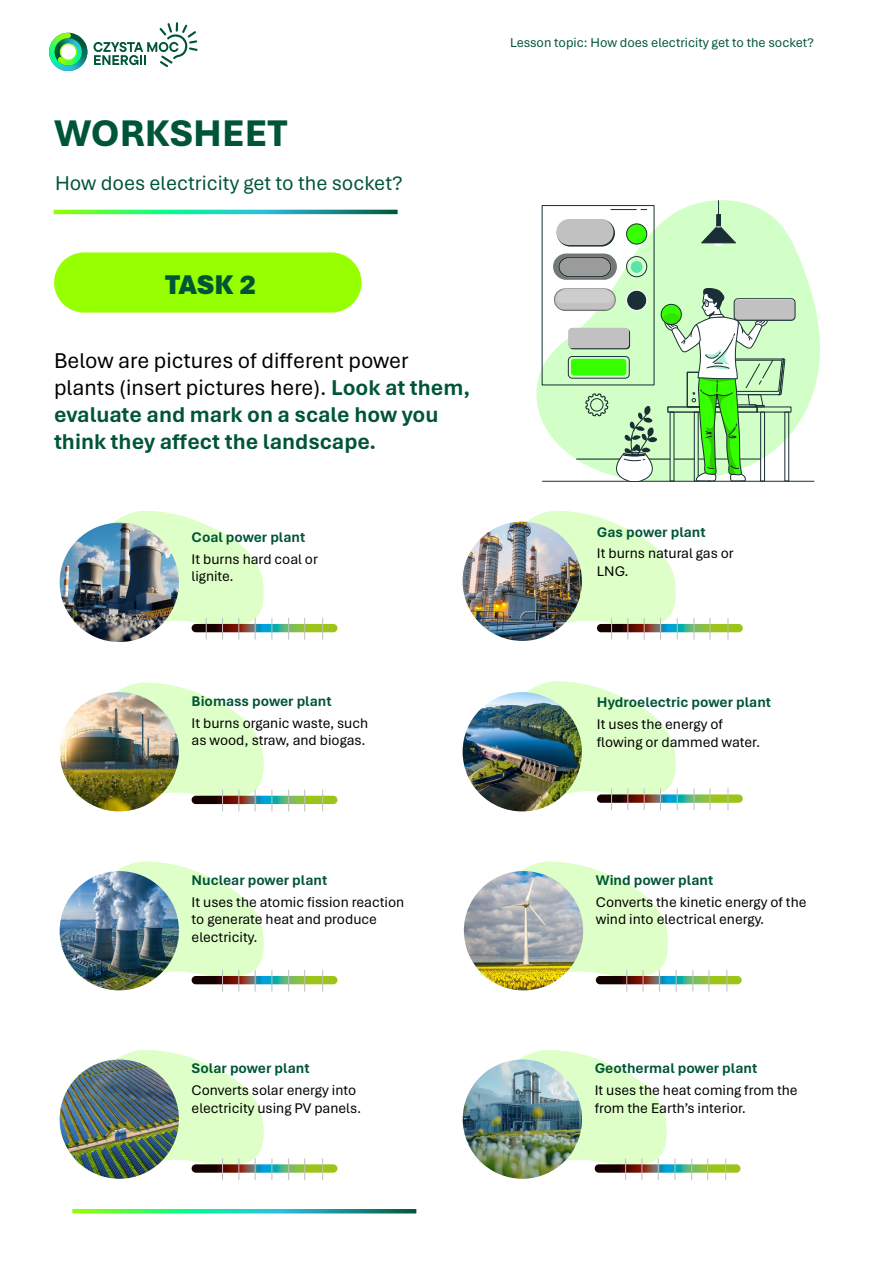
<style>
.page{position:relative;width:893px;height:1263px;background:#fff}
.page>*{position:absolute;margin:0;border:0;box-sizing:border-box;transform-origin:0 0}
.t1{font:800 39px "Aptos";color:#005537}
.t2{font:900 28.5px "Aptos";color:#005537}
.t3{font:700 22.5px/27px "Aptos";color:#005537}
.t4{font:21px "Aptos";color:#005537}
.t5{font:14.7px/17.7px "Aptos";color:#000}
.t6{font:700 14.7px "Aptos";color:#005537}
.t7{font:13.5px "Aptos";color:#005537}
.s1{font-weight:400;color:#000}
</style>
<div class="page">
<div style="left:54px;top:252px;width:307px;height:61px;background:#96ff00;border-radius:30px"></div>
<svg style="left:49px;top:33px;width:38px;height:38px"></svg>
<div style="left:60px;top:43px;width:17px;height:17px;border:1px solid #96ff00;border-radius:50%"></div>
<svg style="left:94px;top:22px;width:104px;height:45px"></svg>
<svg style="left:72px;top:1209px;width:344px;height:4px"></svg>
<svg style="left:536px;top:200px;width:284px;height:282px;fill:#d2ffc7"></svg>
<hr style="left:542px;top:481px;width:272px;height:1px;background:#1a2e35">
<div style="left:714px;top:237px;width:9px;height:9px;background:#fff;border-radius:50%"></div>
<hr style="left:717px;top:215px;width:3px;height:16px;background:#1a2e35">
<div style="left:716px;top:214px;width:5px;height:17px;border:1px solid #1a2e35"></div>
<svg style="left:718px;top:201px;width:1px;height:14px"></svg>
<svg style="left:700px;top:226px;width:36px;height:18px"></svg>
<svg style="left:611px;top:209px;width:36px;height:1px"></svg>
<div style="left:627px;top:224px;width:20px;height:20px;background:#36ff00;border-radius:50%"></div>
<div style="left:626px;top:224px;width:21px;height:20px;border:1px solid #1a2e35;border-radius:50%"></div>
<div style="left:626px;top:256px;width:21px;height:21px;border:1px solid #1a2e35;border-radius:50%"></div>
<div style="left:631px;top:261px;width:12px;height:12px;background:#5ae4a8;border-radius:50%"></div>
<svg style="left:557px;top:220px;width:57px;height:26px"></svg>
<div style="left:557px;top:220px;width:58px;height:26px;border:1px solid #1a2e35;border-radius:13px"></div>
<div style="left:556px;top:219px;width:57px;height:26px;background:#c1c1c1;border-radius:13px"></div>
<svg style="left:553px;top:254px;width:64px;height:26px"></svg>
<svg style="left:558px;top:257px;width:54px;height:20px"></svg>
<svg style="left:554px;top:287px;width:241px;height:195px;background:#b8e3b0"></svg>
<img style="left:60px;top:523px;width:119px;height:119px;border-radius:60px">
<img style="left:463px;top:522px;width:119px;height:119px;border-radius:60px">
<img style="left:463px;top:692px;width:119px;height:119px;border-radius:60px">
<img style="left:60px;top:692px;width:119px;height:119px;border-radius:60px">
<img style="left:60px;top:871px;width:119px;height:119px;border-radius:60px">
<img style="left:60px;top:1059px;width:119px;height:120px;border-radius:60px">
<img style="left:463px;top:1059px;width:119px;height:120px;border-radius:60px">
<img style="left:464px;top:871px;width:119px;height:119px;border-radius:60px">
<svg style="left:192px;top:624px;width:145px;height:8px"></svg>
<img style="left:76px;top:511px;width:188px;height:129px">
<svg style="left:272px;top:618px;width:1px;height:22px"></svg>
<svg style="left:288px;top:618px;width:1px;height:22px"></svg>
<svg style="left:304px;top:618px;width:1px;height:22px"></svg>
<svg style="left:322px;top:618px;width:1px;height:22px"></svg>
<svg style="left:192px;top:796px;width:145px;height:8px"></svg>
<img style="left:76px;top:683px;width:188px;height:128px">
<svg style="left:272px;top:790px;width:1px;height:21px"></svg>
<svg style="left:288px;top:790px;width:1px;height:21px"></svg>
<svg style="left:304px;top:790px;width:1px;height:21px"></svg>
<svg style="left:322px;top:790px;width:1px;height:21px"></svg>
<svg style="left:192px;top:976px;width:145px;height:8px"></svg>
<img style="left:76px;top:861px;width:188px;height:131px">
<svg style="left:272px;top:970px;width:1px;height:22px"></svg>
<svg style="left:288px;top:970px;width:1px;height:22px"></svg>
<svg style="left:304px;top:970px;width:1px;height:22px"></svg>
<svg style="left:322px;top:970px;width:1px;height:22px"></svg>
<svg style="left:192px;top:1164px;width:145px;height:9px"></svg>
<img style="left:76px;top:1050px;width:188px;height:130px">
<svg style="left:272px;top:1158px;width:1px;height:22px"></svg>
<svg style="left:288px;top:1158px;width:1px;height:22px"></svg>
<svg style="left:304px;top:1158px;width:1px;height:22px"></svg>
<svg style="left:322px;top:1158px;width:1px;height:22px"></svg>
<svg style="left:595px;top:1164px;width:145px;height:9px"></svg>
<img style="left:479px;top:1050px;width:188px;height:130px">
<svg style="left:675px;top:1158px;width:1px;height:22px"></svg>
<svg style="left:691px;top:1158px;width:1px;height:22px"></svg>
<svg style="left:707px;top:1158px;width:1px;height:22px"></svg>
<svg style="left:725px;top:1158px;width:1px;height:22px"></svg>
<svg style="left:596px;top:976px;width:146px;height:8px"></svg>
<svg style="left:480px;top:861px;width:188px;height:131px"></svg>
<svg style="left:676px;top:970px;width:1px;height:22px"></svg>
<svg style="left:693px;top:970px;width:1px;height:22px"></svg>
<svg style="left:709px;top:970px;width:1px;height:22px"></svg>
<svg style="left:727px;top:970px;width:1px;height:22px"></svg>
<svg style="left:597px;top:624px;width:146px;height:8px"></svg>
<img style="left:488px;top:511px;width:190px;height:129px">
<svg style="left:694px;top:618px;width:1px;height:22px"></svg>
<svg style="left:710px;top:618px;width:1px;height:22px"></svg>
<svg style="left:728px;top:618px;width:1px;height:22px"></svg>
<svg style="left:597px;top:794px;width:146px;height:9px"></svg>
<img style="left:488px;top:681px;width:190px;height:129px">
<svg style="left:694px;top:788px;width:1px;height:22px"></svg>
<svg style="left:710px;top:788px;width:1px;height:22px"></svg>
<svg style="left:728px;top:788px;width:1px;height:22px"></svg>
<svg style="left:54px;top:210px;width:344px;height:4px"></svg>
<h1 class="t1" style="left:54px;top:106px;width:235px">WORKSHEET</h1>
<h3 class="t4" style="left:55px;top:169px;width:349px">How does electricity get to the socket?</h3>
<h2 class="t2" style="left:165px;top:265px;width:92px">TASK 2</h2>
<h3 class="t3" style="left:54px;top:346px;width:418px"><span class="s1">Below are pictures of different power plants (insert pictures here).</span> Look at them, evaluate and mark on a scale how you think they affect the landscape.</h3>
<p class="t6" style="left:192px;top:527px;width:115px">Coal power plant</p>
<p class="t5" style="left:192px;top:549px;width:128px">It burns hard coal or lignite.</p>
<p class="t7" style="left:510px;top:34px;width:305px">Lesson topic: How does electricity get to the socket?</p>
<p class="t6" style="left:597px;top:522px;width:110px">Gas power plant</p>
<p class="t5" style="left:597px;top:544px;width:138px">It burns natural gas or<br>LNG.</p>
<p class="t6" style="left:192px;top:691px;width:142px">Biomass power plant</p>
<p class="t5" style="left:192px;top:713px;width:178px">It burns organic waste, such as wood, straw, and biogas.</p>
<p class="t6" style="left:597px;top:692px;width:176px">Hydroelectric power plant</p>
<p class="t5" style="left:597px;top:715px;width:165px">It uses the energy of flowing or dammed water.</p>
<p class="t6" style="left:192px;top:870px;width:137px">Nuclear power plant</p>
<p class="t5" style="left:192px;top:892px;width:214px">It uses the atomic fission reaction to generate heat and produce electricity.</p>
<p class="t6" style="left:596px;top:870px;width:119px">Wind power plant</p>
<p class="t5" style="left:596px;top:892px;width:212px">Converts the kinetic energy of the wind into electrical energy.</p>
<p class="t6" style="left:192px;top:1058px;width:119px">Solar power plant</p>
<p class="t6" style="left:595px;top:1058px;width:164px">Geothermal power plant</p>
<p class="t5" style="left:192px;top:1081px;width:171px">Converts solar energy into electricity using PV panels.</p>
<p class="t5" style="left:595px;top:1081px;width:205px">It uses the heat coming from the from the Earth’s interior.</p>
</div>
